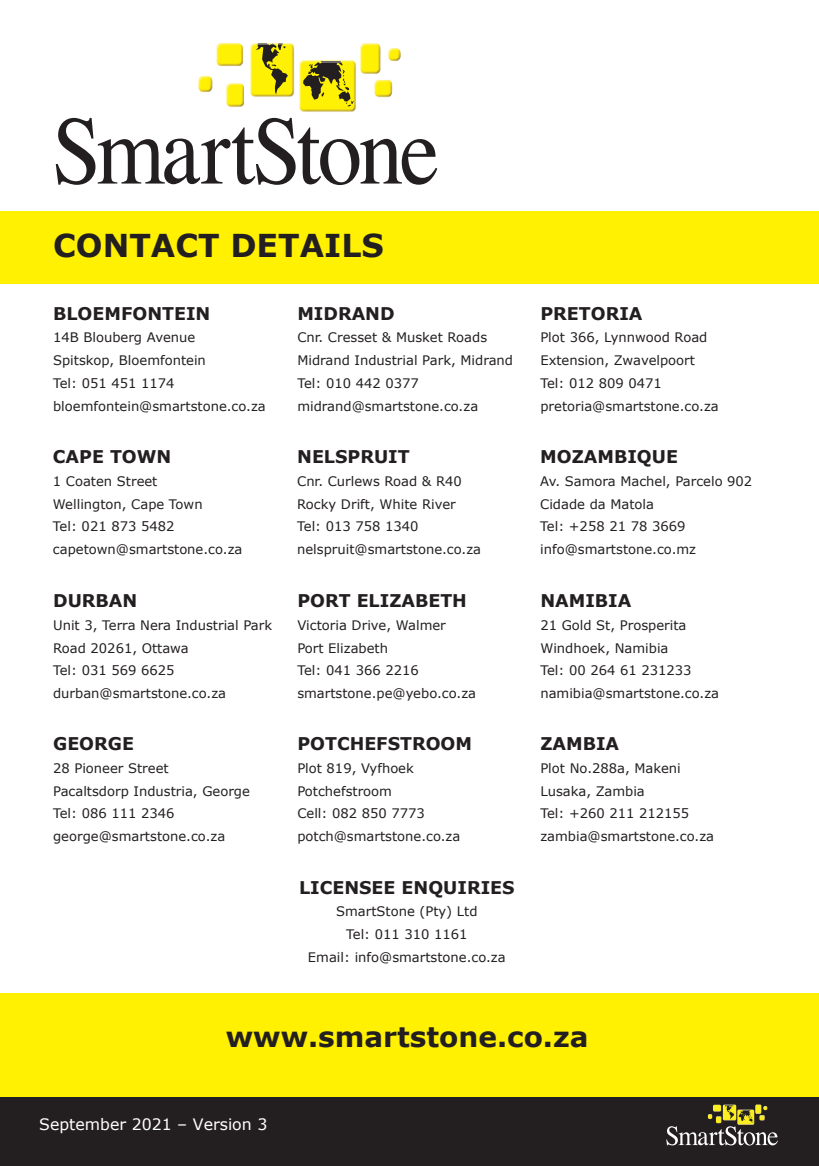
<style>
.page{position:relative;width:819px;height:1166px;background:#fff}
.page>*{position:absolute;margin:0;border:0;box-sizing:border-box;transform-origin:0 0}
.t1{font:700 31.5px "Verdana";color:#231f20}
.t2{font:700 28px "Verdana";color:#231f20}
.t3{font:700 17.5px "Verdana";color:#231f20}
.t4{font:15.75px "Verdana";color:#fff}
.t5{font:13.12px "Verdana";color:#231f20}
</style>
<div class="page">
<div style="left:0;top:211px;width:819px;height:73px;background:#fff101"></div>
<div style="left:0;top:993px;width:819px;height:173px;background:#fff101"></div>
<div style="left:0;top:1097px;width:819px;height:69px;background:#231f20"></div>
<svg style="left:56px;top:118px;width:381px;height:67px"></svg>
<img style="left:388px;top:48px;width:13px;height:13px">
<img style="left:374px;top:79px;width:18px;height:19px">
<img style="left:360px;top:43px;width:20px;height:31px">
<img style="left:299px;top:60px;width:57px;height:52px">
<img style="left:250px;top:43px;width:45px;height:54px">
<img style="left:216px;top:43px;width:27px;height:23px">
<img style="left:226px;top:83px;width:18px;height:24px">
<img style="left:198px;top:76px;width:15px;height:16px">
<svg style="left:255px;top:44px;width:33px;height:50px;background:#beb30c"></svg>
<svg style="left:303px;top:61px;width:51px;height:46px;background:#ada310"></svg>
<svg style="left:666px;top:1104px;width:111px;height:41px"></svg>
<p class="t1" style="left:53px;top:224px;width:332px">CONTACT DETAILS</p>
<p class="t3" style="left:53px;top:301px;width:159px">BLOEMFONTEIN</p>
<p class="t5" style="left:53px;top:329px;width:144px">14B Blouberg Avenue</p>
<p class="t5" style="left:53px;top:351px;width:154px">Spitskop, Bloemfontein</p>
<p class="t5" style="left:53px;top:374px;width:123px">Tel: 051 451 1174</p>
<p class="t5" style="left:53px;top:397px;width:214px">bloemfontein@smartstone.co.za</p>
<p class="t3" style="left:53px;top:444px;width:120px">CAPE TOWN</p>
<p class="t5" style="left:53px;top:472px;width:106px">1 Coaten Street</p>
<p class="t5" style="left:53px;top:495px;width:151px">Wellington, Cape Town</p>
<p class="t5" style="left:53px;top:518px;width:123px">Tel: 021 873 5482</p>
<p class="t5" style="left:53px;top:540px;width:191px">capetown@smartstone.co.za</p>
<p class="t3" style="left:53px;top:588px;width:86px">DURBAN</p>
<p class="t5" style="left:53px;top:616px;width:220px">Unit 3, Terra Nera Industrial Park</p>
<p class="t5" style="left:53px;top:639px;width:137px">Road 20261, Ottawa</p>
<p class="t5" style="left:53px;top:661px;width:123px">Tel: 031 569 6625</p>
<p class="t5" style="left:53px;top:684px;width:174px">durban@smartstone.co.za</p>
<p class="t3" style="left:53px;top:731px;width:82px">GEORGE</p>
<p class="t5" style="left:53px;top:759px;width:117px">28 Pioneer Street</p>
<p class="t5" style="left:53px;top:782px;width:198px">Pacaltsdorp Industria, George</p>
<p class="t5" style="left:53px;top:804px;width:123px">Tel: 086 111 2346</p>
<p class="t5" style="left:53px;top:827px;width:174px">george@smartstone.co.za</p>
<p class="t3" style="left:297px;top:301px;width:99px">MIDRAND</p>
<p class="t5" style="left:297px;top:329px;width:191px">Cnr. Cresset &amp; Musket Roads</p>
<p class="t5" style="left:297px;top:351px;width:217px">Midrand Industrial Park, Midrand</p>
<p class="t5" style="left:297px;top:374px;width:123px">Tel: 010 442 0377</p>
<p class="t5" style="left:297px;top:397px;width:182px">midrand@smartstone.co.za</p>
<p class="t3" style="left:297px;top:444px;width:114px">NELSPRUIT</p>
<p class="t5" style="left:297px;top:472px;width:166px">Cnr. Curlews Road &amp; R40</p>
<p class="t5" style="left:297px;top:495px;width:160px">Rocky Drift, White River</p>
<p class="t5" style="left:297px;top:518px;width:123px">Tel: 013 758 1340</p>
<p class="t5" style="left:297px;top:540px;width:185px">nelspruit@smartstone.co.za</p>
<p class="t3" style="left:297px;top:588px;width:171px">PORT ELIZABETH</p>
<p class="t5" style="left:297px;top:616px;width:150px">Victoria Drive, Walmer</p>
<p class="t5" style="left:297px;top:639px;width:92px">Port Elizabeth</p>
<p class="t5" style="left:297px;top:661px;width:123px">Tel: 041 366 2216</p>
<p class="t5" style="left:297px;top:684px;width:180px">smartstone.pe@yebo.co.za</p>
<p class="t3" style="left:297px;top:731px;width:176px">POTCHEFSTROOM</p>
<p class="t5" style="left:297px;top:759px;width:118px">Plot 819, Vyfhoek</p>
<p class="t5" style="left:297px;top:782px;width:96px">Potchefstroom</p>
<p class="t5" style="left:297px;top:804px;width:129px">Cell: 082 850 7773</p>
<p class="t5" style="left:297px;top:827px;width:164px">potch@smartstone.co.za</p>
<p class="t3" style="left:299px;top:875px;width:217px">LICENSEE ENQUIRIES</p>
<p class="t5" style="left:336px;top:902px;width:143px">SmartStone (Pty) Ltd</p>
<p class="t5" style="left:346px;top:925px;width:123px">Tel: 011 310 1161</p>
<p class="t5" style="left:308px;top:948px;width:199px">Email: info@smartstone.co.za</p>
<p class="t3" style="left:540px;top:301px;width:104px">PRETORIA</p>
<p class="t5" style="left:540px;top:329px;width:168px">Plot 366, Lynnwood Road</p>
<p class="t5" style="left:540px;top:351px;width:156px">Extension, Zwavelpoort</p>
<p class="t5" style="left:540px;top:374px;width:123px">Tel: 012 809 0471</p>
<p class="t5" style="left:540px;top:397px;width:180px">pretoria@smartstone.co.za</p>
<p class="t3" style="left:540px;top:444px;width:139px">MOZAMBIQUE</p>
<p class="t5" style="left:540px;top:472px;width:213px">Av. Samora Machel, Parcelo 902</p>
<p class="t5" style="left:540px;top:495px;width:115px">Cidade da Matola</p>
<p class="t5" style="left:540px;top:518px;width:147px">Tel: +258 21 78 3669</p>
<p class="t5" style="left:540px;top:540px;width:157px">info@smartstone.co.mz</p>
<p class="t3" style="left:540px;top:588px;width:93px">NAMIBIA</p>
<p class="t5" style="left:540px;top:616px;width:147px">21 Gold St, Prosperita</p>
<p class="t5" style="left:540px;top:639px;width:130px">Windhoek, Namibia</p>
<p class="t5" style="left:540px;top:661px;width:153px">Tel: 00 264 61 231233</p>
<p class="t5" style="left:540px;top:684px;width:180px">namibia@smartstone.co.za</p>
<p class="t3" style="left:540px;top:731px;width:80px">ZAMBIA</p>
<p class="t5" style="left:540px;top:759px;width:142px">Plot No.288a, Makeni</p>
<p class="t5" style="left:540px;top:782px;width:106px">Lusaka, Zambia</p>
<p class="t5" style="left:540px;top:804px;width:150px">Tel: +260 211 212155</p>
<p class="t5" style="left:540px;top:827px;width:175px">zambia@smartstone.co.za</p>
<p class="t2" style="left:226px;top:1017px;width:364px">www.smartstone.co.za</p>
<p class="t4" style="left:39px;top:1113px;width:230px">September 2021 – Version 3</p>
</div>
